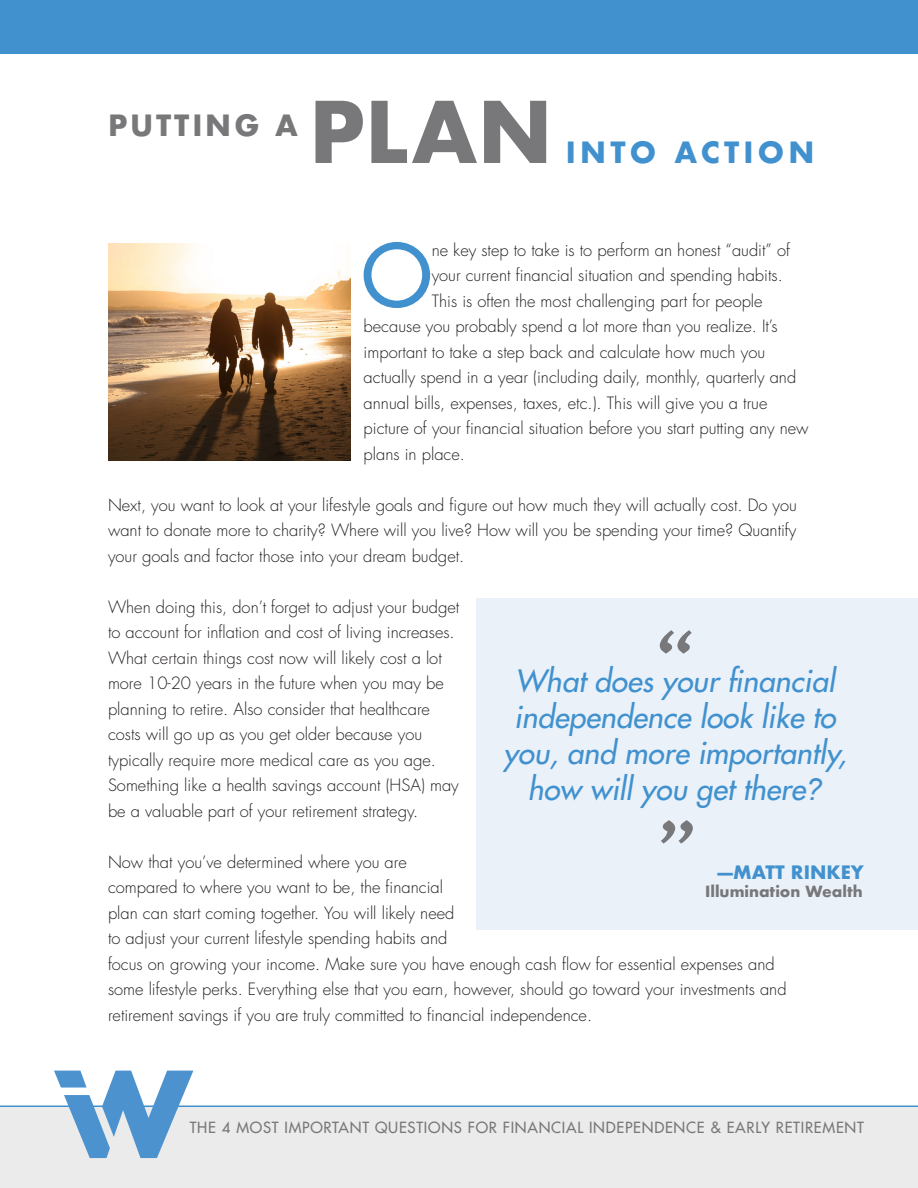
<style>
.page{position:relative;width:918px;height:1188px;background:#fff}
.page>*{position:absolute;margin:0;border:0;box-sizing:border-box;transform-origin:0 0}
.t1{font:84.15px "Futura";color:#4191ce}
.t2{font:700 82.5px "Futura";color:#787779}
.t3{font:italic 30px/36px "Futura";color:#4191ce;text-align:center}
.t4{font:700 28.5px "Futura";letter-spacing:.15em;color:#4191ce}
.t5{font:700 28.5px "Futura";letter-spacing:.1em;color:#787779}
.t6{font:700 18px "Futura";color:#4191ce}
.t7{font:300 16.5px/25.5px "Futura";color:#231f20}
.t8{font:15px "Futura";letter-spacing:.05em;color:#787779}
.t9{font:700 15px "Futura";color:#787779}
.s1{font-family:"Arial"}
</style>
<div class="page">
<div style="left:0;top:1106px;width:918px;height:82px;background:#ebebeb"></div>
<svg style="left:54px;top:1071px;width:139px;height:87px"></svg>
<div style="left:0;top:0;width:918px;height:54px;background:#4191ce"></div>
<img style="left:108px;top:243px;width:242px;height:217px">
<div style="left:476px;top:598px;width:442px;height:332px;background:#eaf1f9"></div>
<svg style="left:660px;top:630px;width:32px;height:24px"></svg>
<svg style="left:661px;top:820px;width:32px;height:24px"></svg>
<p class="t5" style="left:108px;top:105px;width:191px">PUTTING A</p>
<p class="t2" style="left:309px;top:72px;width:245px">PLAN</p>
<p class="t4" style="left:566px;top:132px;width:250px">INTO ACTION</p>
<p class="t1" style="left:362px;top:221px;width:71px">O</p>
<p class="t7" style="left:432px;top:237px;width:360px">ne key step to take is to perform an honest “audit” of</p>
<p class="t7" style="left:432px;top:263px;width:353px">your current financial situation and spending habits.</p>
<p class="t7" style="left:432px;top:288px;width:332px">This is often the most challenging part for people</p>
<p class="t7" style="left:364px;top:314px;width:416px">because you probably spend a lot more than you realize. It’s</p>
<p class="t7" style="left:364px;top:339px;width:403px">important to take a step back and calculate how much you</p>
<p class="t7" style="left:364px;top:365px;width:434px">actually spend in a year (including daily, monthly, quarterly and</p>
<p class="t7" style="left:364px;top:390px;width:405px">annual bills, expenses, taxes, etc.). This will give you a true</p>
<p class="t7" style="left:364px;top:416px;width:447px">picture of your financial situation before you start putting any new</p>
<p class="t7" style="left:364px;top:441px;width:103px">plans in place.</p>
<p class="t7" style="left:108px;top:492px;width:691px;text-align:justify">Next, you want to look at your lifestyle goals and figure out how much they will actually cost. Do you want to donate more to charity? Where will you live? How will you be spending your time? Quantify your goals and factor those into your dream budget.</p>
<p class="t7" style="left:108px;top:594px;width:353px">When doing this, don’t forget to adjust your budget to account for inflation and cost of living increases.<br>What certain things cost now will likely cost a lot more 10-20 years in the future when you may be planning to retire. Also consider that healthcare costs will go up as you get older because you typically require more medical care as you age.<br>Something like a health savings account (HSA) may be a valuable part of your retirement strategy.</p>
<p class="t7" style="left:108px;top:849px;width:680px">Now that you’ve determined where you are<br>compared to where you want to be, the financial<br>plan can start coming together. You will likely need<br>to adjust your current lifestyle spending habits and<br>focus on growing your income. Make sure you have enough cash flow for essential expenses and some lifestyle perks. Everything else that you earn, however, should go toward your investments and retirement savings if you are truly committed to financial independence.</p>
<p class="t3" style="left:503px;top:662px;width:345px">What does your financial independence look like to you, and more importantly, how will you get there<span class="s1">?</span></p>
<p class="t6" style="left:718px;top:859px;width:148px">—MATT RINKEY</p>
<p class="t9" style="left:705px;top:881px;width:159px">Illumination Wealth</p>
<p class="t8" style="left:190px;top:1118px;width:676px">THE 4 MOST IMPORTANT QUESTIONS FOR FINANCIAL INDEPENDENCE &amp; EARLY RETIREMENT</p>
</div>
